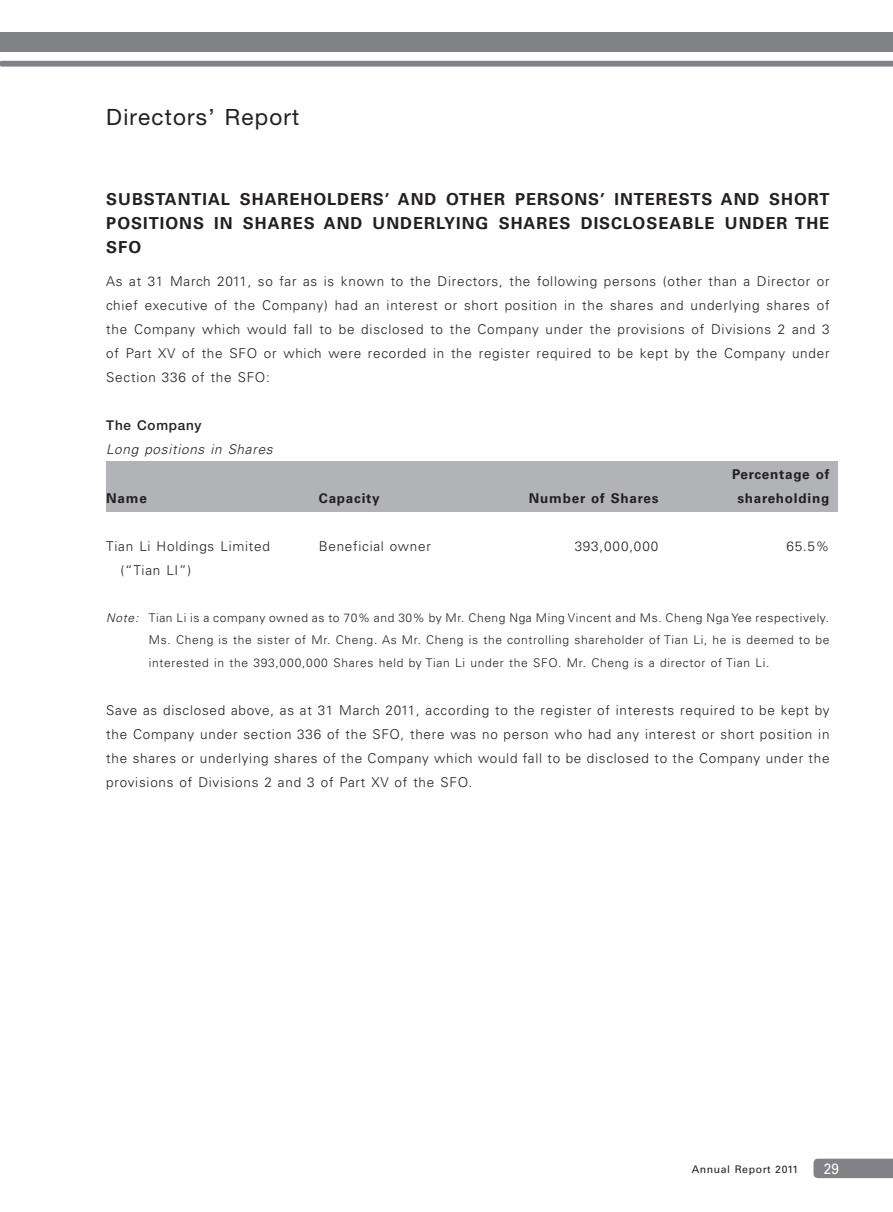
<style>
.page{position:relative;width:893px;height:1212px;background:#fff}
.page>*{position:absolute;margin:0;border:0;box-sizing:border-box;transform-origin:0 0}
.t1{font:22.5px "Helvetica Neue LT Std";letter-spacing:.055em;color:#231f20}
.t2{font:700 16.5px/24px "Univers LT Std";letter-spacing:.06em;color:#231f20;text-align:justify}
.t3{font:15px "Univers LT Std";color:#fff;scale:.9 1}
.t4{font:300 13.5px/24px "Univers LT Std";letter-spacing:.055em;color:#231f20;text-align:justify}
.t5{font:700 13.5px "Univers LT Std";letter-spacing:.055em;color:#231f20}
.t6{font:italic 300 13.5px/24px "Univers LT Std";letter-spacing:.055em;color:#231f20}
.t7{font:300 13.5px "Univers LT Std";letter-spacing:.075em;color:#231f20}
.t8{font:300 12px/22.5px "Univers LT Std";letter-spacing:.055em;color:#231f20;text-align:justify}
.t9{font:10.5px "Univers LT Std";letter-spacing:.055em;color:#231f20}
.s1{font-family:"Helvetica Neue LT Std";font-weight:500;font-style:normal}
.s2{font-style:italic}
</style>
<div class="page">
<div style="left:813px;top:1158px;width:80px;height:20px;background:#808285"></div>
<div style="left:0;top:32px;width:893px;height:20px;background:#808285"></div>
<svg style="left:0;top:61px;width:893px;height:6px;background:#898b8d"></svg>
<div style="left:106px;top:461px;width:732px;height:51px;background:#b2b3b7"></div>
<p class="t1" style="left:106px;top:104px;width:195px">Directors’ Report</p>
<p class="t2" style="left:106px;top:187px;width:725px">SUBSTANTIAL SHAREHOLDERS’ AND OTHER PERSONS’ INTERESTS AND SHORT POSITIONS IN SHARES AND UNDERLYING SHARES DISCLOSEABLE UNDER THE SFO</p>
<p class="t4" style="left:106px;top:269px;width:725px">As at 31 March 2011, so far as is known to the Directors, the following persons (other than a Director or chief executive of the Company) had an interest or short position in the shares and underlying shares of the Company which would fall to be disclosed to the Company under the provisions of Divisions 2 and 3 of Part XV of the SFO or which were recorded in the register required to be kept by the Company under Section 336 of the SFO:</p>
<p class="t6" style="left:106px;top:413px;width:168px"><span class="s1">The Company<br></span>Long positions in Shares</p>
<p class="t5" style="left:732px;top:466px;width:99px">Percentage of</p>
<p class="t5" style="left:106px;top:490px;width:42px">Name</p>
<p class="t5" style="left:319px;top:490px;width:62px">Capacity</p>
<p class="t5" style="left:529px;top:490px;width:131px">Number of Shares</p>
<p class="t5" style="left:737px;top:490px;width:93px">shareholding</p>
<p class="t4" style="left:106px;top:534px;width:165px">Tian Li Holdings Limited</p>
<p class="t4" style="left:319px;top:534px;width:114px">Beneficial owner</p>
<p class="t7" style="left:575px;top:538px;width:85px">393,000,000</p>
<p class="t4" style="left:786px;top:534px;width:44px">65.5%</p>
<p class="t4" style="left:121px;top:558px;width:72px">(“Tian LI”)</p>
<p class="t8" style="left:149px;top:606px;width:682px;text-indent:-43px"><span class="s2">Note:</span> Tian Li is a company owned as to 70% and 30% by Mr. Cheng Nga Ming Vincent and Ms. Cheng Nga Yee respectively.<br>Ms. Cheng is the sister of Mr. Cheng. As Mr. Cheng is the controlling shareholder of Tian Li, he is deemed to be interested in the 393,000,000 Shares held by Tian Li under the SFO. Mr. Cheng is a director of Tian Li.</p>
<p class="t4" style="left:106px;top:698px;width:725px">Save as disclosed above, as at 31 March 2011, according to the register of interests required to be kept by the Company under section 336 of the SFO, there was no person who had any interest or short position in the shares or underlying shares of the Company which would fall to be disclosed to the Company under the provisions of Divisions 2 and 3 of Part XV of the SFO.</p>
<p class="t9" style="left:692px;top:1163px;width:108px">Annual Report 2011</p>
<p class="t3" style="left:824px;top:1160px;width:19px">29</p>
</div>
